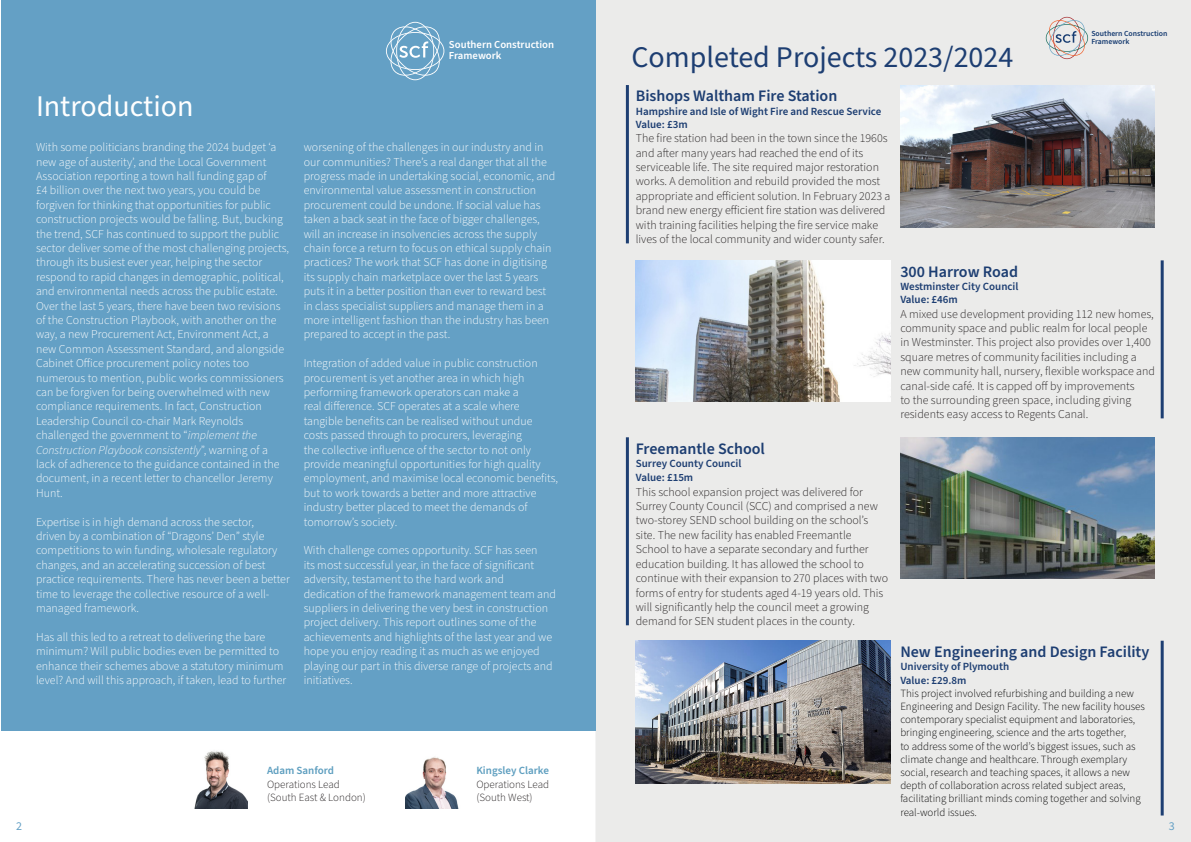
<style>
.page{position:relative;width:1191px;height:842px;background:#fff}
.page>*{position:absolute;margin:0;border:0;box-sizing:border-box;transform-origin:0 0}
.t1{font:30px "Source Sans Pro";color:#1d3e72}
.t2{font:30px "Source Sans Pro";color:#fff}
.t3{font:600 16px "Source Sans Pro";color:#1d3e72}
.t4{font:300 12px/14.4px "Source Sans Pro";color:#fff}
.t5{font:300 12px/14.4px "Source Sans Pro";color:#231f20}
.t6{font:12px "Source Sans Pro";color:#64a0c5}
.t7{font:300 11px/13.2px "Source Sans Pro";color:#000}
.t8{font:600 11px "Source Sans Pro";color:#1d3e72}
.t9{font:300 11px/13.2px "Source Sans Pro";color:#231f20}
.t10{font:600 11px "Source Sans Pro";color:#5d9ebf}
.t11{font:600 10.7px/11.6px "Source Sans Pro";color:#fff}
.t12{font:600 7.8px/8.4px "Source Sans Pro";color:#183d72}
.s1{font-style:italic}
</style>
<div class="page">
<div style="left:595px;top:0;width:596px;height:842px;background:#ebebea;border:1px solid #ebebea"></div>
<div style="left:0;top:0;width:595px;height:731px;background:#64a0c5"></div>
<img style="left:900px;top:85px;width:255px;height:143px">
<img style="left:636px;top:260px;width:254px;height:142px">
<img style="left:900px;top:437px;width:255px;height:141px">
<img style="left:636px;top:641px;width:254px;height:142px">
<hr style="left:626px;top:85px;width:3px;height:158px;background:#1d3e72">
<hr style="left:1160px;top:260px;width:3px;height:158px;background:#1d3e72">
<hr style="left:1160px;top:641px;width:3px;height:174px;background:#1d3e72">
<hr style="left:626px;top:437px;width:3px;height:188px;background:#1d3e72">
<svg style="left:386px;top:22px;width:58px;height:58px"></svg>
<img style="left:194px;top:751px;width:54px;height:57px">
<img style="left:405px;top:757px;width:54px;height:51px">
<svg style="left:1045px;top:17px;width:43px;height:42px"></svg>
<p class="t11" style="left:449px;top:39px;width:107px">Southern Construction<br>Framework</p>
<p class="t2" style="left:36px;top:86px;width:159px">Introduction</p>
<p class="t4" style="left:36px;top:140px;width:255px">With some politicians branding the 2024 budget ‘a new age of austerity’, and the Local Government Association reporting a town hall funding gap of<br>£4 billion over the next two years, you could be forgiven for thinking that opportunities for public construction projects would be falling. But, bucking the trend, SCF has continued to support the public sector deliver some of the most challenging projects, through its busiest ever year, helping the sector respond to rapid changes in demographic, political, and environmental needs across the public estate.</p>
<p class="t4" style="left:36px;top:299px;width:250px">Over the last 5 years, there have been two revisions of the Construction Playbook, with another on the way, a new Procurement Act, Environment Act, a new Common Assessment Standard, and alongside Cabinet Office procurement policy notes too numerous to mention, public works commissioners can be forgiven for being overwhelmed with new compliance requirements. In fact, Construction Leadership Council co-chair Mark Reynolds challenged the government to “<span class="s1">implement the Construction Playbook consistently</span>”, warning of a lack of adherence to the guidance contained in the document, in a recent letter to chancellor Jeremy Hunt.</p>
<p class="t4" style="left:36px;top:515px;width:255px">Expertise is in high demand across the sector,<br>driven by a combination of “Dragons’ Den” style competitions to win funding, wholesale regulatory changes, and an accelerating succession of best practice requirements. There has never been a better time to leverage the collective resource of a well&shy;managed framework.</p>
<p class="t4" style="left:36px;top:630px;width:252px">Has all this led to a retreat to delivering the bare minimum? Will public bodies even be permitted to enhance their schemes above a statutory minimum level? And will this approach, if taken, lead to further</p>
<p class="t4" style="left:304px;top:140px;width:253px">worsening of the challenges in our industry and in our communities? There’s a real danger that all the progress made in undertaking social, economic, and environmental value assessment in construction procurement could be undone. If social value has taken a back seat in the face of bigger challenges, will an increase in insolvencies across the supply chain force a return to focus on ethical supply chain practices? The work that SCF has done in digitising its supply chain marketplace over the last 5 years puts it in a better position than ever to reward best in class specialist suppliers and manage them in a more intelligent fashion than the industry has been prepared to accept in the past.</p>
<p class="t4" style="left:304px;top:356px;width:256px">Integration of added value in public construction procurement is yet another area in which high performing framework operators can make a<br>real difference. SCF operates at a scale where tangible benefits can be realised without undue costs passed through to procurers, leveraging<br>the collective influence of the sector to not only provide meaningful opportunities for high quality employment, and maximise local economic benefits, but to work towards a better and more attractive industry better placed to meet the demands of tomorrow’s society.</p>
<p class="t4" style="left:304px;top:544px;width:254px">With challenge comes opportunity. SCF has seen<br>its most successful year, in the face of significant adversity, testament to the hard work and dedication of the framework management team and suppliers in delivering the very best in construction project delivery. This report outlines some of the achievements and highlights of the last year and we hope you enjoy reading it as much as we enjoyed playing our part in this diverse range of projects and initiatives.</p>
<p class="t10" style="left:267px;top:763px;width:69px">Adam Sanford</p>
<p class="t9" style="left:267px;top:778px;width:100px">Operations Lead (South East &amp; London)</p>
<p class="t10" style="left:476px;top:763px;width:74px">Kingsley Clarke</p>
<p class="t9" style="left:476px;top:778px;width:74px">Operations Lead (South West)</p>
<p class="t1" style="left:631px;top:37px;width:383px">Completed Projects 2023/2024</p>
<p class="t3" style="left:636px;top:85px;width:203px">Bishops Waltham Fire Station</p>
<p class="t8" style="left:636px;top:104px;width:247px">Hampshire and Isle of Wight Fire and Rescue Service</p>
<p class="t8" style="left:636px;top:117px;width:53px">Value: £3m</p>
<p class="t5" style="left:636px;top:131px;width:256px">The fire station had been in the town since the 1960s and after many years had reached the end of its serviceable life. The site required major restoration works. A demolition and rebuild provided the most appropriate and efficient solution. In February 2023 a brand new energy efficient fire station was delivered with training facilities helping the fire service make lives of the local community and wider county safer.</p>
<p class="t12" style="left:1091px;top:29px;width:78px">Southern Construction<br>Framework</p>
<p class="t3" style="left:636px;top:438px;width:131px">Freemantle School</p>
<p class="t8" style="left:636px;top:456px;width:107px">Surrey County Council</p>
<p class="t8" style="left:636px;top:470px;width:59px">Value: £15m</p>
<p class="t5" style="left:636px;top:485px;width:254px">This school expansion project was delivered for Surrey County Council (SCC) and comprised a new two-storey SEND school building on the school’s site. The new facility has enabled Freemantle School to have a separate secondary and further education building. It has allowed the school to continue with their expansion to 270 places with two forms of entry for students aged 4-19 years old. This will significantly help the council meet a growing demand for SEN student places in the county.</p>
<p class="t3" style="left:900px;top:261px;width:119px">300 Harrow Road</p>
<p class="t8" style="left:900px;top:279px;width:120px">Westminster City Council</p>
<p class="t8" style="left:900px;top:292px;width:59px">Value: £46m</p>
<p class="t5" style="left:900px;top:307px;width:256px">A mixed use development providing 112 new homes, community space and public realm for local people in Westminster. This project also provides over 1,400 square metres of community facilities including a new community hall, nursery, flexible workspace and canal-side café. It is capped off by improvements<br>to the surrounding green space, including giving residents easy access to Regents Canal.</p>
<p class="t3" style="left:900px;top:641px;width:250px">New Engineering and Design Facility</p>
<p class="t8" style="left:900px;top:659px;width:110px">University of Plymouth</p>
<p class="t8" style="left:900px;top:672px;width:68px">Value: £29.8m</p>
<p class="t7" style="left:900px;top:687px;width:246px">This project involved refurbishing and building a new Engineering and Design Facility. The new facility houses contemporary specialist equipment and laboratories, bringing engineering, science and the arts together,<br>to address some of the world’s biggest issues, such as climate change and healthcare. Through exemplary social, research and teaching spaces, it allows a new depth of collaboration across related subject areas, facilitating brilliant minds coming together and solving real-world issues.</p>
<p class="t6" style="left:16px;top:818px;width:7px">2</p>
<p class="t6" style="left:1168px;top:818px;width:7px">3</p>
</div>
